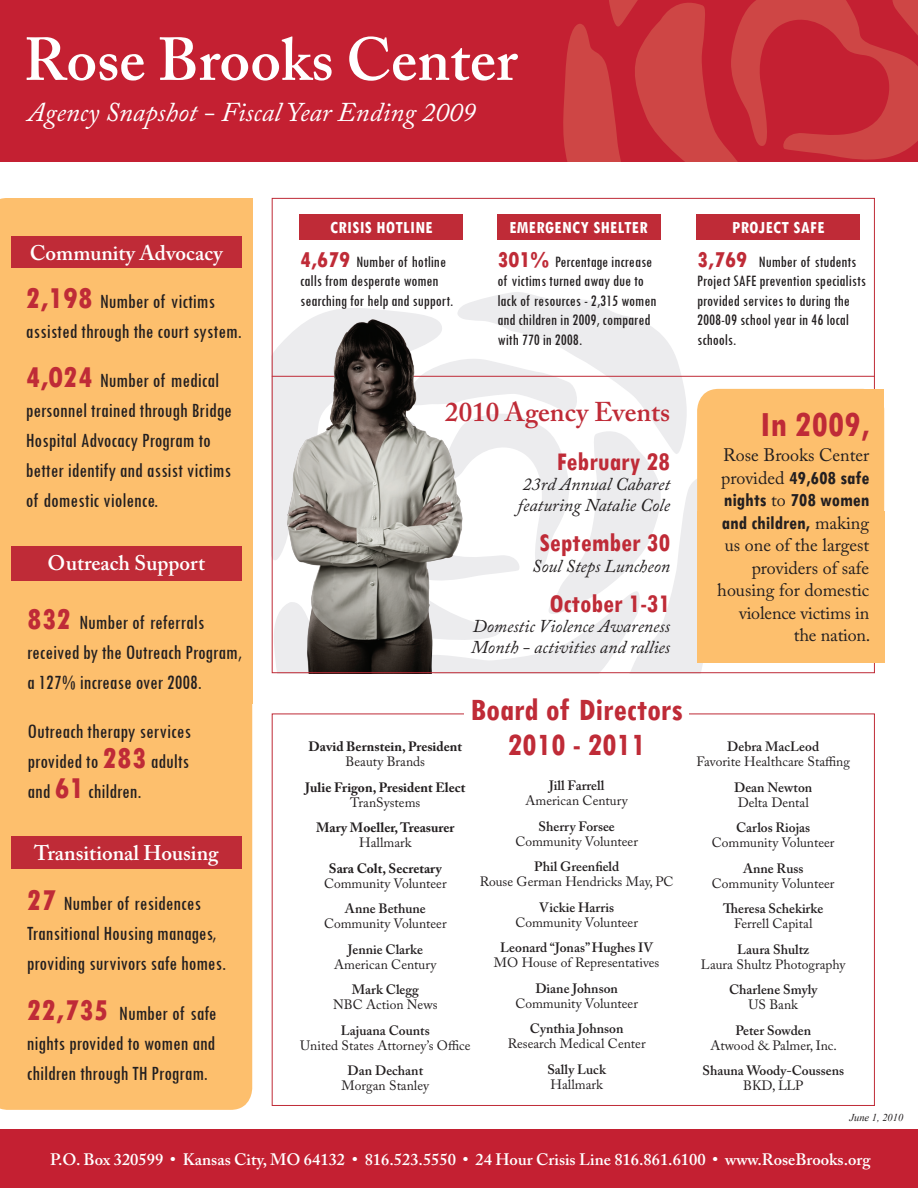
<style>
.page{position:relative;width:918px;height:1188px;background:#fff}
.page>*{position:absolute;margin:0;border:0;box-sizing:border-box;transform-origin:0 0}
.t1{font:600 60px "Adobe Caslon Pro";color:#fff}
.t2{font:700 condensed 37.5px "Tw Cen";color:#bf2b37}
.t3{font:700 condensed 33px/34.5px "Tw Cen";color:#bf2b37;text-align:center}
.t4{font:italic 27px "Adobe Caslon Pro";color:#fff}
.t5{font:700 condensed 27px "Tw Cen";color:#bf2b37}
.t6{font:600 27px "Adobe Caslon Pro";color:#bf2b37}
.t7{font:condensed 21px/30px "Tw Cen";color:#231f20}
.t8{font:600 21px "Adobe Caslon Pro";color:#fff}
.t9{font:700 condensed 19.5px/22.5px "Tw Cen";color:#231f20;text-align:justify}
.t10{font:italic 18px/21px "Adobe Caslon Pro";color:#231f20}
.t11{font:18px/22.5px "Adobe Caslon Pro";color:#231f20;text-align:right}
.t12{font:700 condensed 18px "Tw Cen";letter-spacing:.02em;color:#fff}
.t13{font:condensed 16.5px/19.5px "Tw Cen";color:#231f20}
.t14{font:600 16.5px "Adobe Caslon Pro";color:#fff}
.t15{font:13.5px "Adobe Caslon Pro";color:#231f20}
.t16{font:600 13.5px "Adobe Caslon Pro";color:#231f20}
.t17{font:700 13.5px "Adobe Caslon Pro";color:#231f20}
.t18{font:italic 10.5px "Times New Roman";color:#231f20}
.s1{font-weight:800;font-size:30px;color:#bf2b37}
.s2{font-weight:800;font-size:22.5px;color:#bf2b37}
.s3{font-family:"Adobe Caslon Pro";font-weight:400;font-stretch:normal;font-size:18px}
</style>
<div class="page">
<div style="left:0;top:0;width:918px;height:161px;background:#c42032"></div>
<svg style="left:563px;top:0;width:354px;height:161px"></svg>
<div style="left:0;top:1130px;width:918px;height:58px;background:#c42032"></div>
<div style="left:0;top:198px;width:252px;height:912px;background:#fdbf6d"></div>
<div style="left:19px;top:198px;width:233px;height:505px;background:#fdbf6d"></div>
<div style="left:11px;top:236px;width:231px;height:31px;background:#bf2b37"></div>
<div style="left:11px;top:546px;width:231px;height:34px;background:#bf2b37"></div>
<div style="left:11px;top:836px;width:231px;height:32px;background:#bf2b37"></div>
<svg style="left:274px;top:292px;width:455px;height:379px"></svg>
<hr style="left:272px;top:376px;width:603px;height:1px;background:#bf2b37">
<div style="left:697px;top:214px;width:163px;height:25px;background:#bf2b37"></div>
<div style="left:497px;top:214px;width:164px;height:25px;background:#bf2b37"></div>
<div style="left:300px;top:214px;width:163px;height:25px;background:#bf2b37"></div>
<img style="left:284px;top:314px;width:188px;height:357px">
<div style="left:697px;top:389px;width:187px;height:274px;background:#fdbf6d;border-radius:22px"></div>
<div style="left:721px;top:389px;width:163px;height:152px;background:#fdbf6d"></div>
<p class="t1" style="left:24px;top:24px;width:495px">Rose Brooks Center</p>
<p class="t4" style="left:28px;top:96px;width:450px">Agency Snapshot - Fiscal Year Ending 2009</p>
<p class="t8" style="left:30px;top:240px;width:194px">Community Advocacy</p>
<p class="t7" style="left:26px;top:286px;width:217px"><span class="s1">2,198</span> Number of victims assisted through the court system.</p>
<p class="t7" style="left:26px;top:364px;width:207px"><span class="s1">4,024</span> Number of medical personnel trained through Bridge<br>Hospital Advocacy Program to better identify and assist victims of domestic violence.</p>
<p class="t8" style="left:48px;top:551px;width:159px">Outreach Support</p>
<p class="t7" style="left:27px;top:607px;width:216px"><span class="s1">832</span> Number of referrals received by the Outreach Program, a 127% increase over 2008.</p>
<p class="t7" style="left:28px;top:716px;width:165px;text-align:justify">Outreach therapy services provided to <span class="s1">283</span> adults and <span class="s1">61</span> children.</p>
<p class="t8" style="left:34px;top:841px;width:186px">Transitional Housing</p>
<p class="t7" style="left:27px;top:887px;width:201px"><span class="s1">27</span> Number of residences<br>Transitional Housing manages, providing survivors safe homes.</p>
<p class="t7" style="left:27px;top:998px;width:191px;text-align:justify"><span class="s1">22,735</span> Number of safe nights provided to women and children through TH Program.</p>
<p class="t12" style="left:330px;top:216px;width:104px">CRISIS HOTLINE</p>
<p class="t13" style="left:300px;top:251px;width:155px"><span class="s2">4,679</span> Number of hotline calls from desperate women searching for help and support.</p>
<p class="t12" style="left:509px;top:216px;width:140px">EMERGENCY SHELTER</p>
<p class="t13" style="left:497px;top:251px;width:160px"><span class="s2">301%</span> Percentage increase of victims turned away due to lack of resources - 2,315 women and children in 2009, compared with 770 in 2008.</p>
<p class="t12" style="left:732px;top:216px;width:94px">PROJECT SAFE</p>
<p class="t13" style="left:697px;top:251px;width:170px"><span class="s2">3,769</span> Number of students<br>Project SAFE prevention specialists provided services to during the<br>2008-09 school year in 46 local schools.</p>
<p class="t6" style="left:445px;top:396px;width:226px">2010 Agency Events</p>
<p class="t5" style="left:557px;top:445px;width:115px">February 28</p>
<p class="t10" style="left:518px;top:474px;width:154px">23rd Annual Cabaret featuring Natalie Cole</p>
<p class="t5" style="left:539px;top:526px;width:132px">September 30</p>
<p class="t10" style="left:532px;top:555px;width:139px">Soul Steps Luncheon</p>
<p class="t5" style="left:549px;top:587px;width:122px">October 1-31</p>
<p class="t10" style="left:471px;top:616px;width:201px">Domestic Violence Awareness<br>Month - activities and rallies</p>
<p class="t2" style="left:760px;top:401px;width:111px">In 2009,</p>
<p class="t11" style="left:723px;top:444px;width:147px">Rose Brooks Center</p>
<p class="t9" style="left:721px;top:466px;width:150px"><span class="s3">provided</span> 49,608 safe nights <span class="s3">to</span> 708 women and children, <span class="s3">making</span></p>
<p class="t11" style="left:717px;top:534px;width:155px">us one of the largest providers of safe housing for domestic violence victims in the nation.</p>
<p class="t3" style="left:471px;top:692px;width:214px">Board of Directors<br>2010 - 2011</p>
<p class="t16" style="left:549px;top:778px;width:57px">Jill Farrell</p>
<p class="t15" style="left:526px;top:793px;width:104px">American Century</p>
<p class="t16" style="left:539px;top:818px;width:78px">Sherry Forsee</p>
<p class="t15" style="left:515px;top:833px;width:124px">Community Volunteer</p>
<p class="t16" style="left:534px;top:859px;width:87px">Phil Greenfield</p>
<p class="t15" style="left:480px;top:874px;width:195px">Rouse German Hendricks May, PC</p>
<p class="t16" style="left:539px;top:899px;width:76px">Vickie Harris</p>
<p class="t15" style="left:515px;top:914px;width:124px">Community Volunteer</p>
<p class="t16" style="left:500px;top:940px;width:155px">Leonard “Jonas” Hughes IV</p>
<p class="t15" style="left:494px;top:955px;width:167px">MO House of Representatives</p>
<p class="t16" style="left:535px;top:980px;width:84px">Diane Johnson</p>
<p class="t15" style="left:515px;top:995px;width:124px">Community Volunteer</p>
<p class="t16" style="left:530px;top:1021px;width:95px">Cynthia Johnson</p>
<p class="t15" style="left:508px;top:1036px;width:139px">Research Medical Center</p>
<p class="t16" style="left:547px;top:1061px;width:60px">Sally Luck</p>
<p class="t15" style="left:551px;top:1076px;width:54px">Hallmark</p>
<p class="t17" style="left:309px;top:739px;width:155px">David Bernstein, President</p>
<p class="t15" style="left:346px;top:754px;width:81px">Beauty Brands</p>
<p class="t17" style="left:305px;top:779px;width:162px">Julie Frigon, President Elect</p>
<p class="t15" style="left:350px;top:794px;width:72px">TranSystems</p>
<p class="t17" style="left:316px;top:820px;width:140px">Mary Moeller, Treasurer</p>
<p class="t15" style="left:359px;top:835px;width:54px">Hallmark</p>
<p class="t17" style="left:329px;top:860px;width:114px">Sara Colt, Secretary</p>
<p class="t15" style="left:324px;top:875px;width:124px">Community Volunteer</p>
<p class="t16" style="left:345px;top:901px;width:82px">Anne Bethune</p>
<p class="t15" style="left:324px;top:916px;width:124px">Community Volunteer</p>
<p class="t16" style="left:348px;top:941px;width:77px">Jennie Clarke</p>
<p class="t15" style="left:334px;top:956px;width:104px">American Century</p>
<p class="t16" style="left:352px;top:982px;width:68px">Mark Clegg</p>
<p class="t15" style="left:333px;top:997px;width:106px">NBC Action News</p>
<p class="t16" style="left:341px;top:1022px;width:90px">Lajuana Counts</p>
<p class="t15" style="left:300px;top:1037px;width:172px">United States Attorney’s Office</p>
<p class="t16" style="left:348px;top:1063px;width:77px">Dan Dechant</p>
<p class="t15" style="left:342px;top:1078px;width:89px">Morgan Stanley</p>
<p class="t16" style="left:727px;top:739px;width:94px">Debra MacLeod</p>
<p class="t15" style="left:697px;top:754px;width:155px">Favorite Healthcare Staffing</p>
<p class="t16" style="left:734px;top:779px;width:80px">Dean Newton</p>
<p class="t15" style="left:738px;top:794px;width:73px">Delta Dental</p>
<p class="t16" style="left:736px;top:820px;width:76px">Carlos Riojas</p>
<p class="t15" style="left:712px;top:835px;width:124px">Community Volunteer</p>
<p class="t16" style="left:743px;top:860px;width:62px">Anne Russ</p>
<p class="t15" style="left:712px;top:875px;width:124px">Community Volunteer</p>
<p class="t16" style="left:723px;top:901px;width:101px">Theresa Schekirke</p>
<p class="t15" style="left:734px;top:916px;width:80px">Ferrell Capital</p>
<p class="t16" style="left:737px;top:941px;width:73px">Laura Shultz</p>
<p class="t15" style="left:701px;top:956px;width:146px">Laura Shultz Photography</p>
<p class="t16" style="left:729px;top:982px;width:90px">Charlene Smyly</p>
<p class="t15" style="left:749px;top:997px;width:51px">US Bank</p>
<p class="t16" style="left:735px;top:1022px;width:77px">Peter Sowden</p>
<p class="t15" style="left:710px;top:1037px;width:128px">Atwood &amp; Palmer, Inc.</p>
<p class="t16" style="left:702px;top:1063px;width:143px">Shauna Woody-Coussens</p>
<p class="t15" style="left:743px;top:1078px;width:62px">BKD, LLP</p>
<p class="t18" style="left:849px;top:1111px;width:55px">June 1, 2010</p>
<p class="t14" style="left:50px;top:1150px;width:822px">P.O. Box 320599 • Kansas City, MO 64132 • 816.523.5550 • 24 Hour Crisis Line 816.861.6100 • www.RoseBrooks.org</p>
</div>
